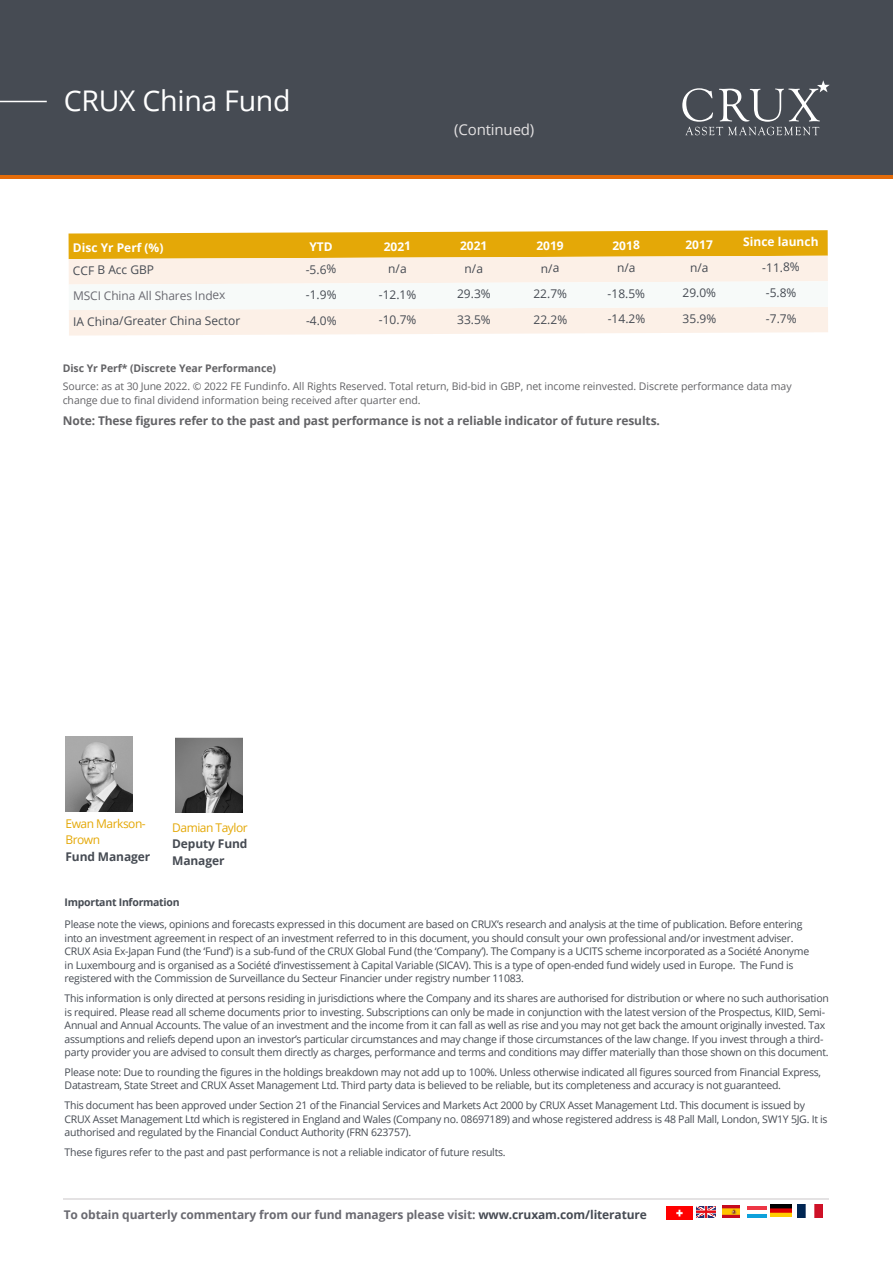
<style>
.page{position:relative;width:893px;height:1263px;background:#fff}
.page>*{position:absolute;margin:0;border:0;box-sizing:border-box;transform-origin:0 0}
.t1{font:28.5px "Open Sans";letter-spacing:-.01em;color:#fff}
.t2{font:15px "Open Sans";letter-spacing:-.01em;color:#e4e2e3}
.Table{font:12px "Open Sans";letter-spacing:-.005em;color:#464b53}
.t3{font:700 12px "Open Sans";letter-spacing:-.01em;color:#636366}
.t4{font:700 12px "Open Sans";letter-spacing:-.01em;color:#6a6a71}
.Tablet_top{font:700 12px "Open Sans";letter-spacing:-.005em;color:#fff}
.t5{font:12px/16.5px "Open Sans";letter-spacing:-.04em;color:#e4a807}
.t6{font:700 12px/16.5px "Open Sans";letter-spacing:-.01em;color:#464b53}
.t7{font:12px "Open Sans";letter-spacing:-.015em;color:#6a6a71}
.t8{font:10.5px/13.5px "Open Sans";letter-spacing:-.025em;color:#464b53}
.t9{font:10.5px/13.5px "Open Sans";letter-spacing:-.005em;color:#636366}
.t10{font:700 10.5px "Open Sans";letter-spacing:-.005em;color:#636366}
.t11{font:700 10.5px "Open Sans";letter-spacing:-.025em;color:#464b53}
.s1{color:#464b53}
</style>
<div class="page">
<div style="left:0;top:0;width:893px;height:175px;background:#464b53"></div>
<hr style="left:0;top:175px;width:893px;height:4px;background:#e46c0a">
<hr style="left:64px;top:1198px;width:765px;height:2px;background:#e4e2e3">
<img style="left:65px;top:737px;width:68px;height:74px">
<hr style="left:0;top:101px;width:47px;height:1px;background:#fff">
<svg style="left:682px;top:80px;width:148px;height:55px"></svg>
<img style="left:175px;top:738px;width:67px;height:74px">
<svg style="left:69px;top:230px;width:759px;height:26px;background:#e5ae19"></svg>
<svg style="left:69px;top:256px;width:759px;height:80px;background:#fbeee2"></svg>
<svg style="left:69px;top:281px;width:759px;height:29px"></svg>
<svg style="left:696px;top:1206px;width:19px;height:12px"></svg>
<svg style="left:747px;top:1206px;width:19px;height:12px"></svg>
<img style="left:723px;top:1206px;width:17px;height:11px">
<img style="left:770px;top:1205px;width:21px;height:11px">
<img style="left:797px;top:1205px;width:26px;height:12px">
<img style="left:666px;top:1206px;width:26px;height:13px">
<p class="t1" style="left:64px;top:81px;width:228px">CRUX China Fund</p>
<p class="t2" style="left:454px;top:119px;width:82px">(Continued)</p>
<p class="Tablet_top" style="left:73px;top:239px;width:92px">Disc Yr Perf (%)</p>
<p class="Tablet_top" style="left:309px;top:238px;width:25px">YTD</p>
<p class="Tablet_top" style="left:384px;top:238px;width:29px">2021</p>
<p class="Tablet_top" style="left:460px;top:237px;width:29px">2021</p>
<p class="Tablet_top" style="left:536px;top:237px;width:29px">2019</p>
<p class="Tablet_top" style="left:612px;top:237px;width:29px">2018</p>
<p class="Tablet_top" style="left:685px;top:236px;width:29px">2017</p>
<p class="Tablet_top" style="left:743px;top:233px;width:77px">Since launch</p>
<p class="Table" style="left:73px;top:262px;width:83px">CCF B Acc GBP</p>
<p class="Table" style="left:306px;top:261px;width:32px">-5.6%</p>
<p class="Table" style="left:388px;top:261px;width:20px">n/a</p>
<p class="Table" style="left:465px;top:260px;width:20px">n/a</p>
<p class="Table" style="left:541px;top:260px;width:20px">n/a</p>
<p class="Table" style="left:617px;top:260px;width:20px">n/a</p>
<p class="Table" style="left:690px;top:259px;width:20px">n/a</p>
<p class="Table" style="left:762px;top:259px;width:39px">-11.8%</p>
<p class="t7" style="left:73px;top:287px;width:154px">MSCI China All Shares Index</p>
<p class="Table" style="left:306px;top:286px;width:32px">-1.9%</p>
<p class="Table" style="left:379px;top:286px;width:39px">-12.1%</p>
<p class="Table" style="left:457px;top:286px;width:35px">29.3%</p>
<p class="Table" style="left:533px;top:285px;width:35px">22.7%</p>
<p class="Table" style="left:608px;top:285px;width:39px">-18.5%</p>
<p class="Table" style="left:682px;top:285px;width:35px">29.0%</p>
<p class="Table" style="left:766px;top:284px;width:32px">-5.8%</p>
<p class="Table" style="left:73px;top:313px;width:169px">IA China/Greater China Sector</p>
<p class="Table" style="left:306px;top:312px;width:32px">-4.0%</p>
<p class="Table" style="left:379px;top:312px;width:39px">-10.7%</p>
<p class="Table" style="left:457px;top:311px;width:35px">33.5%</p>
<p class="Table" style="left:534px;top:311px;width:35px">22.2%</p>
<p class="Table" style="left:608px;top:311px;width:39px">-14.2%</p>
<p class="Table" style="left:683px;top:310px;width:35px">35.9%</p>
<p class="Table" style="left:766px;top:310px;width:32px">-7.7%</p>
<p class="t10" style="left:63px;top:361px;width:215px">Disc Yr Perf* (Discrete Year Performance)</p>
<p class="t9" style="left:63px;top:379px;width:730px">Source: as at 30 June 2022. © 2022 FE Fundinfo. All Rights Reserved. Total return, Bid-bid in GBP, net income reinvested. Discrete performance data may change due to final dividend information being received after quarter end.</p>
<p class="t3" style="left:63px;top:412px;width:599px">Note: These figures refer to the past and past performance is not a reliable indicator of future results.</p>
<p class="t5" style="left:66px;top:815px;width:82px">Ewan Markson-<br>Brown</p>
<p class="t6" style="left:66px;top:848px;width:86px">Fund Manager</p>
<p class="t5" style="left:172px;top:819px;width:77px">Damian Taylor</p>
<p class="t6" style="left:172px;top:835px;width:77px">Deputy Fund<br>Manager</p>
<p class="t11" style="left:65px;top:895px;width:117px">Important Information</p>
<p class="t8" style="left:65px;top:917px;width:746px">Please note the views, opinions and forecasts expressed in this document are based on CRUX’s research and analysis at the time of publication. Before entering into an investment agreement in respect of an investment referred to in this document, you should consult your own professional and/or investment adviser.<br>CRUX Asia Ex-Japan Fund (the ‘Fund’) is a sub-fund of the CRUX Global Fund (the ‘Company’). The Company is a UCITS scheme incorporated as a Société Anonyme in Luxembourg and is organised as a Société d’investissement à Capital Variable (SICAV). This is a type of open-ended fund widely used in Europe. The Fund is registered with the Commission de Surveillance du Secteur Financier under registry number 11083.</p>
<p class="t8" style="left:65px;top:991px;width:766px">This information is only directed at persons residing in jurisdictions where the Company and its shares are authorised for distribution or where no such authorisation is required. Please read all scheme documents prior to investing. Subscriptions can only be made in conjunction with the latest version of the Prospectus, KIID, Semi-Annual and Annual Accounts. The value of an investment and the income from it can fall as well as rise and you may not get back the amount originally invested. Tax assumptions and reliefs depend upon an investor’s particular circumstances and may change if those circumstances of the law change. If you invest through a third&shy;party provider you are advised to consult them directly as charges, performance and terms and conditions may differ materially than those shown on this document.</p>
<p class="t8" style="left:65px;top:1065px;width:758px">Please note: Due to rounding the figures in the holdings breakdown may not add up to 100%. Unless otherwise indicated all figures sourced from Financial Express,<br>Datastream, State Street and CRUX Asset Management Ltd. Third party data is believed to be reliable, but its completeness and accuracy is not guaranteed.</p>
<p class="t8" style="left:65px;top:1098px;width:764px">This document has been approved under Section 21 of the Financial Services and Markets Act 2000 by CRUX Asset Management Ltd. This document is issued by<br>CRUX Asset Management Ltd which is registered in England and Wales (Company no. 08697189) and whose registered address is 48 Pall Mall, London, SW1Y 5JG. It is authorised and regulated by the Financial Conduct Authority (FRN 623757).</p>
<p class="t8" style="left:65px;top:1145px;width:443px">These figures refer to the past and past performance is not a reliable indicator of future results.</p>
<p class="t4" style="left:64px;top:1206px;width:585px">To obtain quarterly commentary from our fund managers please visit: <span class="s1">www.cruxam.com/literature</span></p>
</div>
